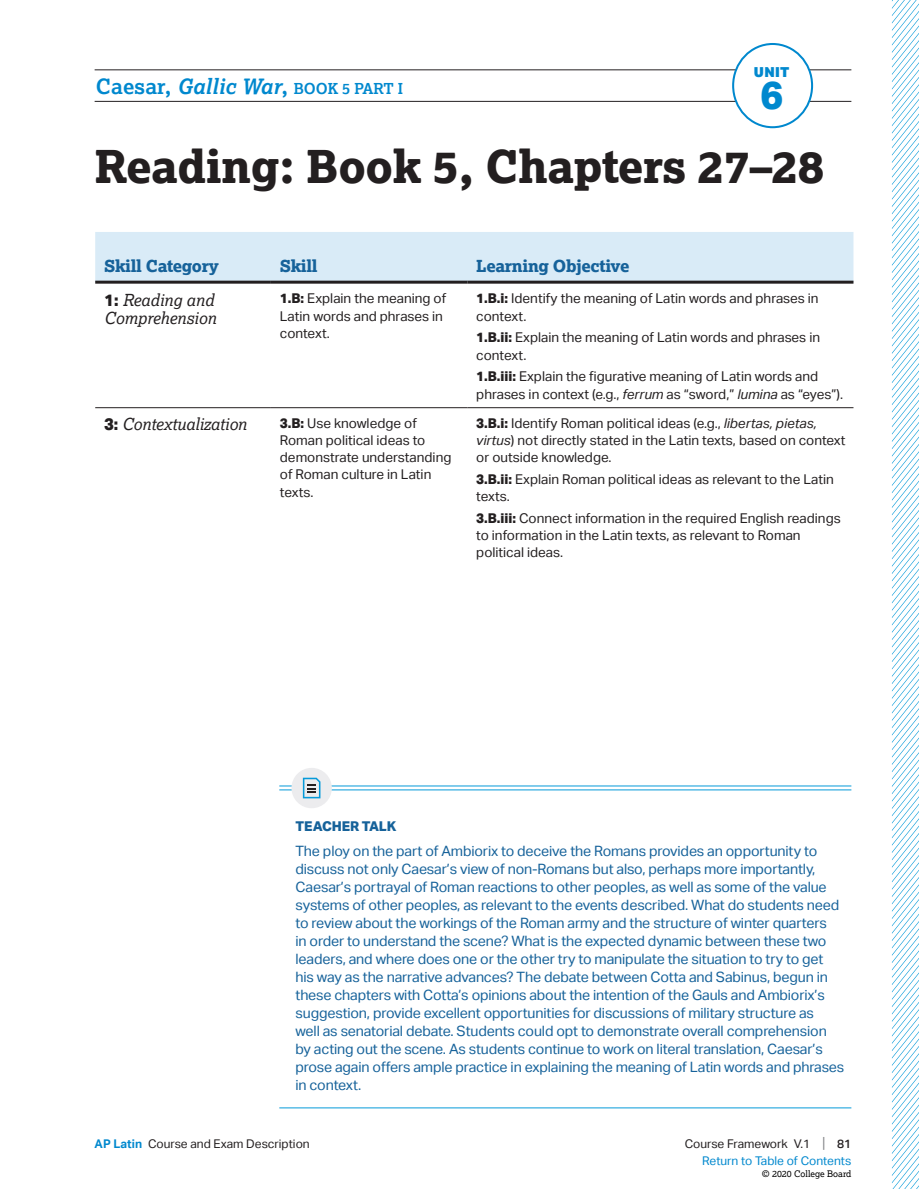
<style>
.page{position:relative;width:919px;height:1189px;background:#fff}
.page>*{position:absolute;margin:0;border:0;box-sizing:border-box;transform-origin:0 0}
.t1{font:800 45px "Lexia";letter-spacing:-.01em;color:#231f20}
.t2{font:800 39.3px "Aktiv Grotesk";color:#0088ce}
.t3{font:italic 16.5px/18px "Lexia";letter-spacing:-.01em;color:#231f20}
.t4{font:800 16.5px "Lexia";letter-spacing:-.02em;color:#16629a}
.t5{font:700 15px "Lexia";letter-spacing:-.01em;color:#0088ce}
.t6{font:14.25px/18px "Aktiv Grotesk";letter-spacing:-.01em;color:#16629a}
.t7{font:900 13.8px "Aktiv Grotesk";color:#0088ce}
.t8{font:13.5px/17.2px "Aktiv Grotesk";color:#231f20}
.t9{font:800 13.5px "Aktiv Grotesk";letter-spacing:-.01em;color:#16629a}
.t10{font:12px "Aktiv Grotesk";color:#231f20}
.t11{font:12px "Aktiv Grotesk";color:#0088ce}
.t12{font:9px "Lexia";color:#000}
.s1{font-size:21px}
.s2{font-style:italic;font-size:21px}
.s3{font-family:"Aktiv Grotesk";font-weight:800;font-style:normal}
.s4{font-weight:800}
.s5{font-style:italic}
.s6{font-weight:700;color:#0088ce}
.s7{font-size:15px;color:#808285}
.s8{font-weight:500}
</style>
<div class="page">
<hr style="left:95px;top:70px;width:756px;height:1px;background:#231f20">
<hr style="left:95px;top:101px;width:756px;height:1px;background:#231f20">
<div style="left:732px;top:44px;width:79px;height:83px;background:#fff;border-radius:50%"></div>
<div style="left:731px;top:43px;width:81px;height:85px;border:2px solid #0088ce;border-radius:50%"></div>
<div style="left:95px;top:232px;width:758px;height:48px;background:#d9ebf7"></div>
<svg style="left:95px;top:283px;width:758px;height:1px"></svg>
<svg style="left:95px;top:408px;width:758px;height:1px"></svg>
<hr style="left:95px;top:407px;width:176px;height:1px;background:#231f20">
<hr style="left:271px;top:407px;width:196px;height:1px;background:#231f20">
<hr style="left:467px;top:407px;width:386px;height:1px;background:#231f20">
<hr style="left:95px;top:280px;width:176px;height:3px;background:#231f20">
<hr style="left:271px;top:280px;width:196px;height:3px;background:#231f20">
<hr style="left:467px;top:280px;width:386px;height:3px;background:#231f20">
<hr style="left:279px;top:789px;width:572px;height:1px;background:#069ad9">
<hr style="left:279px;top:1107px;width:572px;height:1px;background:#069ad9">
<hr style="left:279px;top:785px;width:572px;height:1px;background:#069ad9">
<div style="left:291px;top:767px;width:41px;height:41px;background:#ececee;border-radius:50%"></div>
<svg style="left:303px;top:777px;width:17px;height:21px"></svg>
<svg style="left:891px;top:0;width:28px;height:1189px"></svg>
<p class="t5" style="left:96px;top:79px;width:309px"><span class="s1">Caesar,</span> <span class="s2">Gallic War</span><span class="s1">,</span> BOOK 5 PART I</p>
<p class="t7" style="left:753px;top:63px;width:37px">UNIT</p>
<h2 class="t2" style="left:759px;top:70px;width:25px">6</h2>
<h1 class="t1" style="left:95px;top:137px;width:731px">Reading: Book 5, Chapters 27–28</h1>
<p class="t4" style="left:104px;top:255px;width:116px">Skill Category</p>
<p class="t4" style="left:280px;top:255px;width:39px">Skill</p>
<p class="t4" style="left:476px;top:255px;width:155px">Learning Objective</p>
<p class="t3" style="left:104px;top:290px;width:114px"><span class="s3">1:</span> Reading and<br>Comprehension</p>
<p class="t8" style="left:280px;top:290px;width:168px"><span class="s4">1.B:</span> Explain the meaning of<br>Latin words and phrases in context.</p>
<p class="t8" style="left:476px;top:290px;width:343px"><span class="s4">1.B.i:</span> Identify the meaning of Latin words and phrases in context.</p>
<p class="t8" style="left:476px;top:329px;width:345px"><span class="s4">1.B.ii:</span> Explain the meaning of Latin words and phrases in context.</p>
<p class="t8" style="left:476px;top:368px;width:368px"><span class="s4">1.B.iii:</span> Explain the figurative meaning of Latin words and phrases in context (e.g., <span class="s5">ferrum</span> as “sword,” <span class="s5">lumina</span> as “eyes”).</p>
<p class="t3" style="left:104px;top:414px;width:144px"><span class="s3">3:</span> Contextualization</p>
<p class="t8" style="left:280px;top:414px;width:173px"><span class="s4">3.B:</span> Use knowledge of<br>Roman political ideas to demonstrate understanding of Roman culture in Latin texts.</p>
<p class="t8" style="left:476px;top:414px;width:370px"><span class="s4">3.B.i:</span> Identify Roman political ideas (e.g., <span class="s5">libertas, pietas, virtus</span>) not directly stated in the Latin texts, based on context or outside knowledge.</p>
<p class="t8" style="left:476px;top:470px;width:359px"><span class="s4">3.B.ii:</span> Explain Roman political ideas as relevant to the Latin texts.</p>
<p class="t8" style="left:476px;top:509px;width:366px"><span class="s4">3.B.iii:</span> Connect information in the required English readings to information in the Latin texts, as relevant to Roman political ideas.</p>
<p class="t9" style="left:295px;top:817px;width:102px">TEACHER TALK</p>
<p class="t6" style="left:295px;top:841px;width:550px">The ploy on the part of Ambiorix to deceive the Romans provides an opportunity to discuss not only Caesar’s view of non-Romans but also, perhaps more importantly, Caesar’s portrayal of Roman reactions to other peoples, as well as some of the value systems of other peoples, as relevant to the events described. What do students need to review about the workings of the Roman army and the structure of winter quarters<br>in order to understand the scene? What is the expected dynamic between these two leaders, and where does one or the other try to manipulate the situation to try to get his way as the narrative advances? The debate between Cotta and Sabinus, begun in these chapters with Cotta’s opinions about the intention of the Gauls and Ambiorix’s suggestion, provide excellent opportunities for discussions of military structure as<br>well as senatorial debate. Students could opt to demonstrate overall comprehension by acting out the scene. As students continue to work on literal translation, Caesar’s prose again offers ample practice in explaining the meaning of Latin words and phrases in context.</p>
<p class="t10" style="left:95px;top:1136px;width:216px"><span class="s6">AP Latin</span> Course and Exam Description</p>
<p class="t10" style="left:684px;top:1136px;width:168px">Course Framework V.1 <span class="s7">|</span> <span class="s8">81</span></p>
<p class="t11" style="left:702px;top:1153px;width:151px">Return to Table of Contents</p>
<p class="t12" style="left:761px;top:1167px;width:91px">© 2020 College Board</p>
</div>
